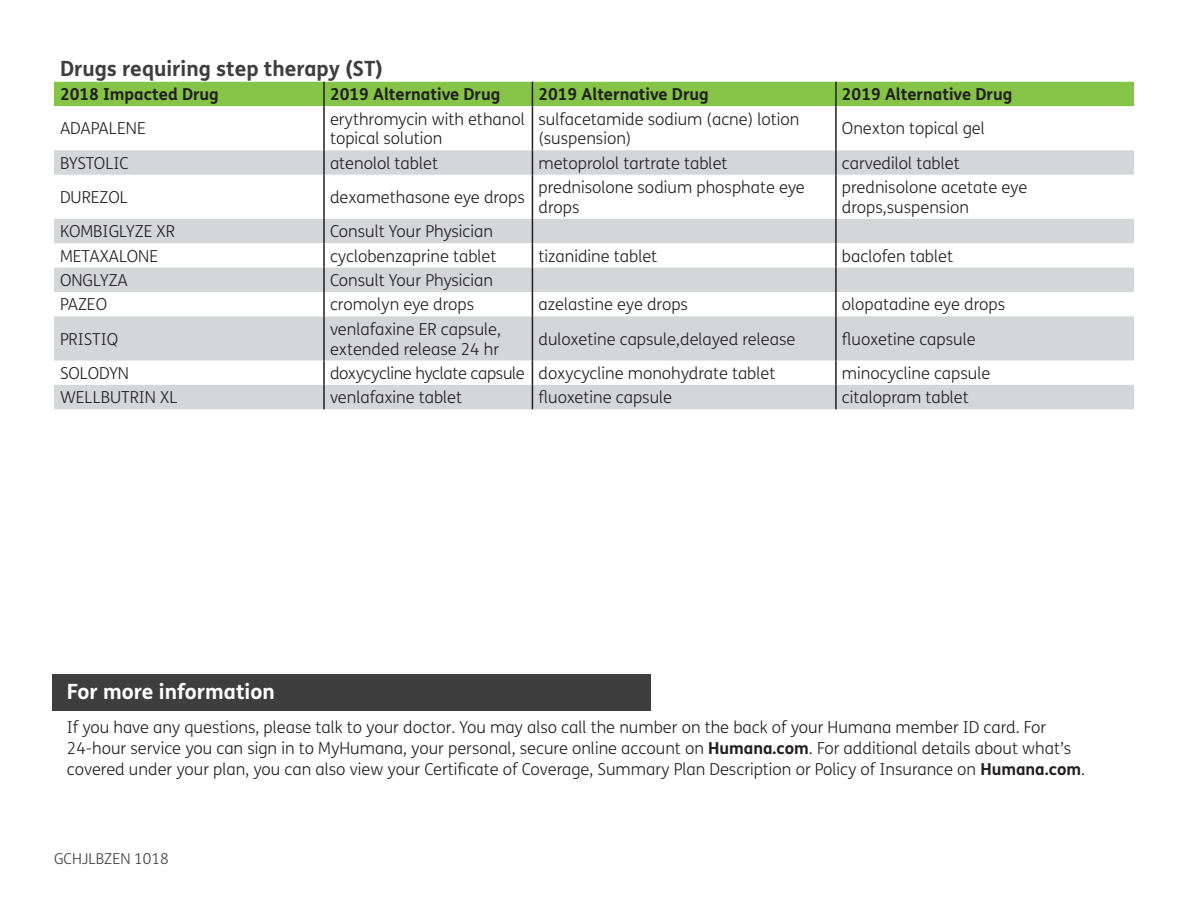
<style>
.page{position:relative;width:1188px;height:918px;background:#fff}
.page>*{position:absolute;margin:0;border:0;box-sizing:border-box;transform-origin:0 0}
.bold_table_header{font:700 21px "FS Humana";color:#3e3e3f}
.t1{font:700 21px "FS Humana";color:#fff}
.body_copy_table{font:300 16.5px/19.8px "FS Humana";color:#231f20}
.body_copy_table-2{font:700 16.5px "FS Humana";color:#231f20}
.body_copy_table-3{font:300 16.5px "FS Humana";letter-spacing:-.02em;color:#231f20}
.t2{font:300 15px "FS Humana";color:#3e3e3f}
.s1{font-weight:700}
</style>
<div class="page">
<svg style="left:54px;top:150px;width:1080px;height:259px;fill:#d5d6d8"></svg>
<div style="left:54px;top:82px;width:1080px;height:24px;background:#85c447"></div>
<hr style="left:835px;top:82px;width:2px;height:24px;background:#231f20">
<hr style="left:323px;top:106px;width:2px;height:44px;background:#231f20">
<hr style="left:532px;top:106px;width:1px;height:44px;background:#231f20">
<hr style="left:835px;top:106px;width:2px;height:44px;background:#231f20">
<hr style="left:323px;top:150px;width:2px;height:25px;background:#231f20">
<svg style="left:532px;top:150px;width:1px;height:25px"></svg>
<hr style="left:835px;top:150px;width:2px;height:25px;background:#231f20">
<hr style="left:323px;top:175px;width:2px;height:44px;background:#231f20">
<hr style="left:532px;top:175px;width:1px;height:44px;background:#231f20">
<hr style="left:835px;top:175px;width:2px;height:44px;background:#231f20">
<hr style="left:323px;top:219px;width:2px;height:24px;background:#231f20">
<hr style="left:835px;top:219px;width:2px;height:24px;background:#231f20">
<hr style="left:323px;top:243px;width:2px;height:25px;background:#231f20">
<hr style="left:835px;top:243px;width:2px;height:25px;background:#231f20">
<hr style="left:323px;top:268px;width:2px;height:24px;background:#231f20">
<hr style="left:835px;top:268px;width:2px;height:24px;background:#231f20">
<hr style="left:323px;top:292px;width:2px;height:24px;background:#231f20">
<svg style="left:532px;top:219px;width:1px;height:97px"></svg>
<hr style="left:835px;top:292px;width:2px;height:24px;background:#231f20">
<hr style="left:323px;top:316px;width:2px;height:45px;background:#231f20">
<hr style="left:532px;top:316px;width:1px;height:45px;background:#231f20">
<hr style="left:835px;top:316px;width:2px;height:45px;background:#231f20">
<hr style="left:323px;top:361px;width:2px;height:24px;background:#231f20">
<hr style="left:835px;top:361px;width:2px;height:24px;background:#231f20">
<hr style="left:323px;top:385px;width:2px;height:24px;background:#231f20">
<svg style="left:532px;top:361px;width:1px;height:48px"></svg>
<hr style="left:835px;top:385px;width:2px;height:24px;background:#231f20">
<div style="left:52px;top:674px;width:598px;height:37px;background:#3e3e3f"></div>
<p class="bold_table_header" style="left:60px;top:52px;width:324px">Drugs requiring step therapy (ST)</p>
<p class="body_copy_table-2" style="left:60px;top:82px;width:160px">2018 Impacted Drug</p>
<p class="body_copy_table-2" style="left:330px;top:82px;width:172px">2019 Alternative Drug</p>
<p class="body_copy_table-2" style="left:538px;top:82px;width:172px">2019 Alternative Drug</p>
<p class="body_copy_table-2" style="left:842px;top:82px;width:172px">2019 Alternative Drug</p>
<p class="body_copy_table" style="left:60px;top:118px;width:87px">ADAPALENE</p>
<p class="body_copy_table" style="left:330px;top:108px;width:196px">erythromycin with ethanol topical solution</p>
<p class="body_copy_table" style="left:538px;top:108px;width:262px">sulfacetamide sodium (acne) lotion (suspension)</p>
<p class="body_copy_table" style="left:842px;top:118px;width:145px">Onexton topical gel</p>
<p class="body_copy_table" style="left:60px;top:153px;width:70px">BYSTOLIC</p>
<p class="body_copy_table" style="left:330px;top:153px;width:110px">atenolol tablet</p>
<p class="body_copy_table" style="left:538px;top:153px;width:191px">metoprolol tartrate tablet</p>
<p class="body_copy_table" style="left:842px;top:153px;width:119px">carvedilol tablet</p>
<p class="body_copy_table" style="left:60px;top:187px;width:69px">DUREZOL</p>
<p class="body_copy_table" style="left:330px;top:187px;width:196px">dexamethasone eye drops</p>
<p class="body_copy_table" style="left:538px;top:177px;width:268px">prednisolone sodium phosphate eye drops</p>
<p class="body_copy_table" style="left:842px;top:177px;width:187px">prednisolone acetate eye drops,suspension</p>
<p class="body_copy_table" style="left:60px;top:221px;width:116px">KOMBIGLYZE XR</p>
<p class="body_copy_table" style="left:330px;top:221px;width:165px">Consult Your Physician</p>
<p class="body_copy_table" style="left:60px;top:245px;width:100px">METAXALONE</p>
<p class="body_copy_table" style="left:330px;top:245px;width:168px">cyclobenzaprine tablet</p>
<p class="body_copy_table" style="left:538px;top:245px;width:120px">tizanidine tablet</p>
<p class="body_copy_table" style="left:842px;top:245px;width:113px">baclofen tablet</p>
<p class="body_copy_table" style="left:60px;top:270px;width:69px">ONGLYZA</p>
<p class="body_copy_table" style="left:330px;top:270px;width:165px">Consult Your Physician</p>
<p class="body_copy_table" style="left:60px;top:294px;width:49px">PAZEO</p>
<p class="body_copy_table" style="left:330px;top:294px;width:146px">cromolyn eye drops</p>
<p class="body_copy_table" style="left:538px;top:294px;width:151px">azelastine eye drops</p>
<p class="body_copy_table" style="left:842px;top:294px;width:165px">olopatadine eye drops</p>
<p class="body_copy_table" style="left:60px;top:328px;width:60px">PRISTIQ</p>
<p class="body_copy_table" style="left:330px;top:319px;width:173px">venlafaxine ER capsule, extended release 24 hr</p>
<p class="body_copy_table" style="left:538px;top:328px;width:259px">duloxetine capsule,delayed release</p>
<p class="body_copy_table" style="left:842px;top:328px;width:135px">fluoxetine capsule</p>
<p class="body_copy_table" style="left:60px;top:363px;width:71px">SOLODYN</p>
<p class="body_copy_table-3" style="left:330px;top:362px;width:196px">doxycycline hyclate capsule</p>
<p class="body_copy_table" style="left:538px;top:363px;width:239px">doxycycline monohydrate tablet</p>
<p class="body_copy_table" style="left:842px;top:363px;width:150px">minocycline capsule</p>
<p class="body_copy_table" style="left:60px;top:387px;width:119px">WELLBUTRIN XL</p>
<p class="body_copy_table" style="left:330px;top:387px;width:134px">venlafaxine tablet</p>
<p class="body_copy_table" style="left:538px;top:387px;width:135px">fluoxetine capsule</p>
<p class="body_copy_table" style="left:842px;top:387px;width:128px">citalopram tablet</p>
<p class="t1" style="left:67px;top:675px;width:209px">For more information</p>
<p class="body_copy_table" style="left:67px;top:716px;width:1020px;line-height:21px">If you have any questions, please talk to your doctor. You may also call the number on the back of your Humana member ID card. For<br>24-hour service you can sign in to MyHumana, your personal, secure online account on <span class="s1">Humana.com</span>. For additional details about what’s covered under your plan, you can also view your Certificate of Coverage, Summary Plan Description or Policy of Insurance on <span class="s1">Humana.com</span>.</p>
<p class="t2" style="left:54px;top:849px;width:116px">GCHJLBZEN 1018</p>
</div>
